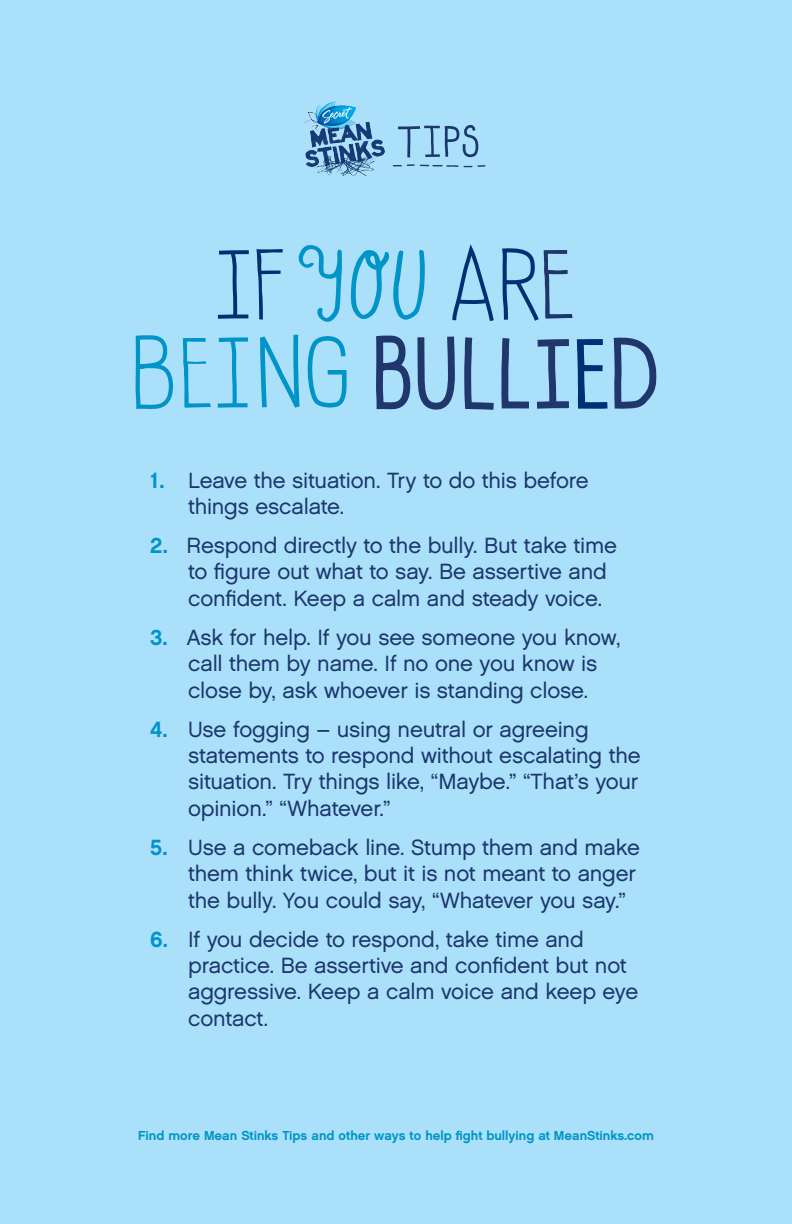
<style>
.page{position:relative;width:792px;height:1224px;background:#aae0f9}
.page>*{position:absolute;margin:0;border:0;box-sizing:border-box;transform-origin:0 0}
.t1{font:22px/26.4px "Chalet PS London Nineteen Sixty";letter-spacing:-.01em;color:#1d366c}
.t2{font:22px/26.4px "Chalet London Nineteen Sixty";letter-spacing:-.01em;color:#1d366c}
.t3{font:13px "Chalet New York Nineteen Sixty";color:#0094c8}
.s1{font-family:"Chalet New York Nineteen Sixty";color:#0094c8}
.s2{font-family:"Chalet London Nineteen Sixty"}
</style>
<div class="page">
<svg style="left:406px;top:164px;width:79px;height:3px"></svg>
<svg style="left:402px;top:125px;width:76px;height:32px"></svg>
<img style="left:304px;top:101px;width:98px;height:74px">
<svg style="left:135px;top:335px;width:38px;height:74px"></svg>
<svg style="left:183px;top:244px;width:474px;height:166px"></svg>
<p class="t1" style="left:188px;top:467px;width:402px;text-indent:-38px"><span class="s1">1.</span> Leave the situation. Try to do this before things escalate.</p>
<p class="t1" style="left:188px;top:532px;width:430px;text-indent:-38px"><span class="s1">2.</span> Respond directly to the bully. But take time to figure out what to say. Be assertive and confident. Keep a calm and steady voice<span class="s2">.</span></p>
<p class="t1" style="left:188px;top:624px;width:434px;text-indent:-38px"><span class="s1">3.</span> Ask for help. If you see someone you know, call them by name. If no one you know is close by, ask whoever is standing close<span class="s2">.</span></p>
<p class="t1" style="left:188px;top:716px;width:454px;text-indent:-38px"><span class="s1">4.</span> Use fogging – using neutral or agreeing statements to respond without escalating the situation. Try things like, “Maybe.” “That’s your opinion.” “Whatever<span class="s2">.”</span></p>
<p class="t1" style="left:188px;top:834px;width:453px;text-indent:-38px"><span class="s1">5.</span> Use a comeback line. Stump them and make them think twice, but it is not meant to anger the bully. You could say, “Whatever you say<span class="s2">.”</span></p>
<p class="t2" style="left:188px;top:926px;width:452px;text-indent:-38px"><span class="s1">6.</span> If you decide to respond, take time and practice. Be assertive and confident but not aggressive. Keep a calm voice and keep eye contact.</p>
<p class="t3" style="left:138px;top:1127px;width:517px">Find more Mean Stinks Tips and other ways to help fight bullying at MeanStinks.com</p>
</div>
